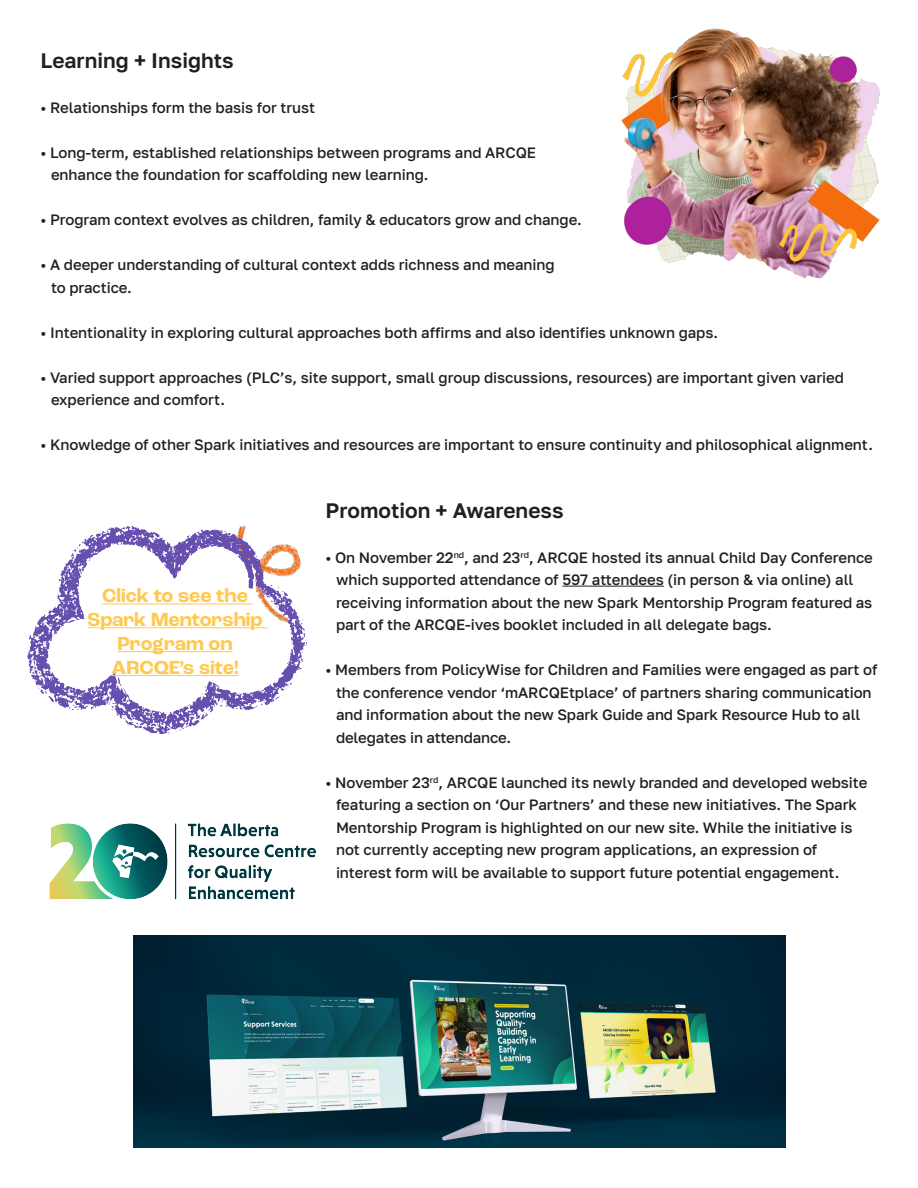
<style>
.page{position:relative;width:918px;height:1188px;background:#fff}
.page>*{position:absolute;margin:0;border:0;box-sizing:border-box;transform-origin:0 0}
.t1{font:600 21px "Golos Text";color:#231f20}
.t2{font:700 19.95px/23.9px "Roc Grotesk";color:#ffc94f;text-align:center}
.t3{font:500 15px/22.5px "Golos Text";letter-spacing:-.005em;color:#231f20}
</style>
<div class="page">
<hr style="left:562px;top:586px;width:102px;height:1px;background:#231f20">
<img style="left:621px;top:28px;width:259px;height:251px">
<img style="left:27px;top:527px;width:280px;height:206px">
<hr style="left:102px;top:603px;width:150px;height:1px;background:#ffc94f">
<hr style="left:87px;top:627px;width:180px;height:1px;background:#ffc94f">
<hr style="left:118px;top:651px;width:115px;height:1px;background:#ffc94f">
<hr style="left:112px;top:675px;width:127px;height:1px;background:#ffc94f">
<img style="left:133px;top:935px;width:652px;height:213px">
<img style="left:50px;top:824px;width:266px;height:75px">
<p class="t1" style="left:40px;top:47px;width:195px">Learning + Insights</p>
<p class="t3" style="left:40px;top:96px;width:276px">• Relationships form the basis for trust</p>
<p class="t3" style="left:40px;top:141px;width:497px">• Long-term, established relationships between programs and ARCQE</p>
<p class="t3" style="left:51px;top:163px;width:379px">enhance the foundation for scaffolding new learning.</p>
<p class="t3" style="left:40px;top:208px;width:543px">• Program context evolves as children, family &amp; educators grow and change.</p>
<p class="t3" style="left:51px;top:253px;width:505px;text-indent:-10px">• A deeper understanding of cultural context adds richness and meaning to practice.</p>
<p class="t3" style="left:40px;top:321px;width:679px">• Intentionality in exploring cultural approaches both affirms and also identifies unknown gaps.</p>
<p class="t3" style="left:51px;top:366px;width:794px;text-indent:-10px">• Varied support approaches (PLC’s, site support, small group discussions, resources) are important given varied experience and comfort.</p>
<p class="t3" style="left:40px;top:433px;width:834px">• Knowledge of other Spark initiatives and resources are important to ensure continuity and philosophical alignment.</p>
<p class="t2" style="left:87px;top:584px;width:177px">Click to see the<br>Spark Mentorship<br>Program on<br>ARCQE’s site!</p>
<p class="t1" style="left:326px;top:497px;width:240px">Promotion + Awareness</p>
<p class="t3" style="left:336px;top:546px;width:538px;text-indent:-10px">• On November 22<sup>nd</sup>, and 23<sup>rd</sup>, ARCQE hosted its annual Child Day Conference which supported attendance of 597 attendees (in person &amp; via online) all receiving information about the new Spark Mentorship Program featured as part of the ARCQE-ives booklet included in all delegate bags.</p>
<p class="t3" style="left:336px;top:658px;width:543px;text-indent:-10px">• Members from PolicyWise for Children and Families were engaged as part of the conference vendor ‘mARCQEtplace’ of partners sharing communication and information about the new Spark Guide and Spark Resource Hub to all delegates in attendance.</p>
<p class="t3" style="left:336px;top:771px;width:533px;text-indent:-10px">• November 23<sup>rd</sup>, ARCQE launched its newly branded and developed website featuring a section on ‘Our Partners’ and these new initiatives. The Spark Mentorship Program is highlighted on our new site. While the initiative is not currently accepting new program applications, an expression of interest form will be available to support future potential engagement.</p>
</div>
